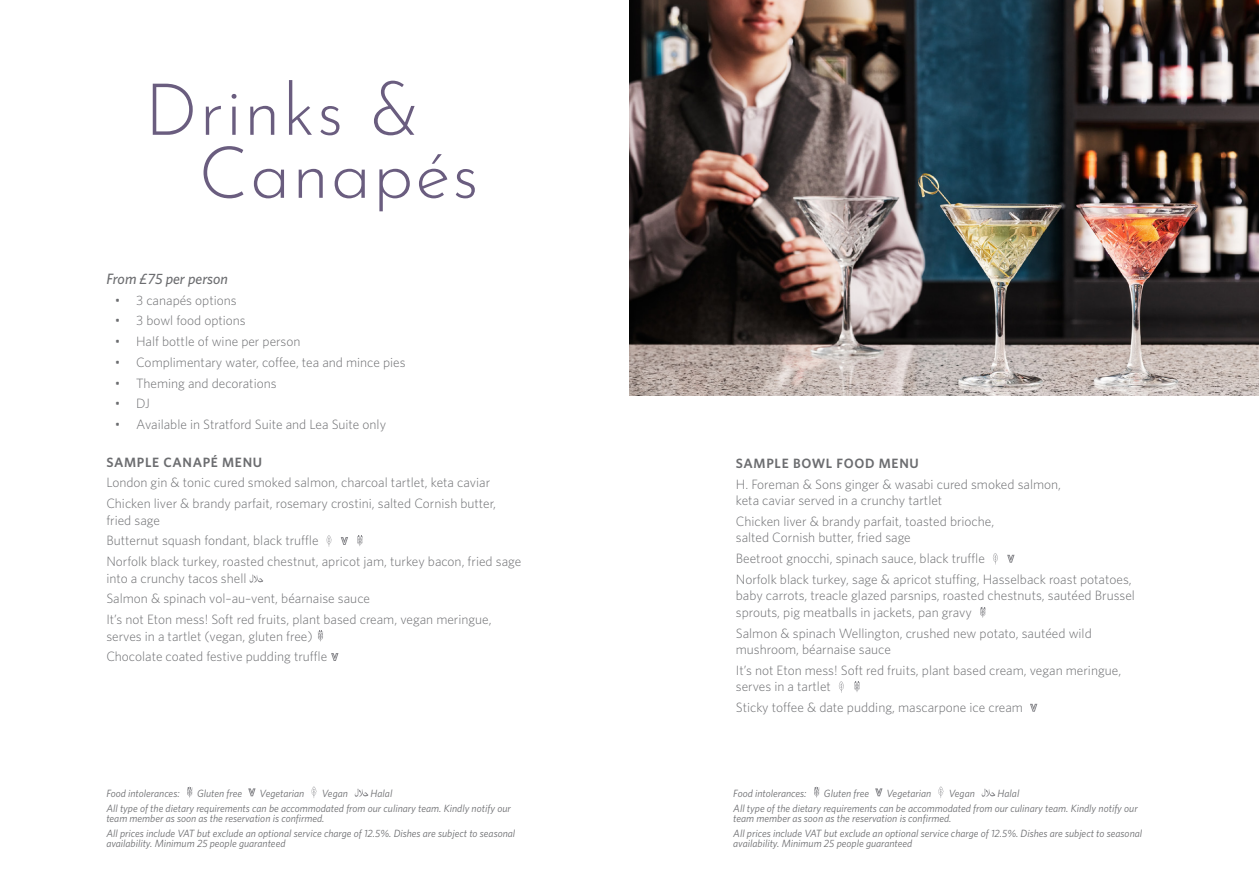
<style>
.page{position:relative;width:1259px;height:893px;background:#fff}
.page>*{position:absolute;margin:0;border:0;box-sizing:border-box;transform-origin:0 0}
.t1{font:300 72px "Josefin Sans";letter-spacing:.025em;color:#6a5d7f}
.t2{font:italic 500 15px "Whitney";color:#6c6d70}
.t3{font:300 13.5px/16.5px "Whitney";color:#6c6d70}
.t4{font:600 13.5px "Whitney";letter-spacing:.05em;color:#6c6d70}
.t5{font:italic 10.5px/10.5px "Whitney";color:#6c6d70}
</style>
<div class="page">
<img style="left:629px;top:0;width:630px;height:395px">
<svg style="left:187px;top:787px;width:5px;height:10px"></svg>
<svg style="left:248px;top:788px;width:7px;height:8px"></svg>
<svg style="left:311px;top:786px;width:5px;height:12px"></svg>
<svg style="left:355px;top:788px;width:13px;height:9px"></svg>
<svg style="left:814px;top:787px;width:5px;height:10px"></svg>
<svg style="left:875px;top:788px;width:7px;height:8px"></svg>
<svg style="left:938px;top:786px;width:5px;height:12px"></svg>
<svg style="left:981px;top:788px;width:14px;height:9px"></svg>
<svg style="left:326px;top:535px;width:5px;height:12px"></svg>
<svg style="left:341px;top:537px;width:7px;height:8px"></svg>
<svg style="left:357px;top:535px;width:5px;height:11px"></svg>
<svg style="left:250px;top:574px;width:13px;height:9px"></svg>
<svg style="left:318px;top:631px;width:5px;height:10px"></svg>
<svg style="left:331px;top:653px;width:7px;height:8px"></svg>
<svg style="left:993px;top:553px;width:5px;height:12px"></svg>
<svg style="left:1007px;top:555px;width:7px;height:8px"></svg>
<svg style="left:980px;top:607px;width:5px;height:11px"></svg>
<svg style="left:838px;top:681px;width:6px;height:12px"></svg>
<svg style="left:854px;top:681px;width:5px;height:11px"></svg>
<svg style="left:1030px;top:704px;width:7px;height:8px"></svg>
<p class="t1" style="left:145px;top:54px;width:277px">Drinks &amp;</p>
<p class="t1" style="left:199px;top:117px;width:281px">Canapés</p>
<p class="t2" style="left:106px;top:269px;width:123px">From £75 per person</p>
<p class="t3" style="left:115px;top:291px;width:123px">• 3 canapés options</p>
<p class="t3" style="left:115px;top:312px;width:132px">• 3 bowl food options</p>
<p class="t3" style="left:115px;top:333px;width:187px">• Half bottle of wine per person</p>
<p class="t3" style="left:115px;top:354px;width:292px">• Complimentary water, coffee, tea and mince pies</p>
<p class="t3" style="left:115px;top:374px;width:163px">• Theming and decorations</p>
<p class="t3" style="left:115px;top:395px;width:37px">• DJ</p>
<p class="t3" style="left:115px;top:416px;width:273px">• Available in Stratford Suite and Lea Suite only</p>
<p class="t4" style="left:106px;top:453px;width:157px">SAMPLE CANAPÉ MENU</p>
<p class="t3" style="left:106px;top:474px;width:385px">London gin &amp; tonic cured smoked salmon, charcoal tartlet, keta caviar</p>
<p class="t3" style="left:106px;top:495px;width:391px">Chicken liver &amp; brandy parfait, rosemary crostini, salted Cornish butter, fried sage</p>
<p class="t3" style="left:106px;top:532px;width:214px">Butternut squash fondant, black truffle</p>
<p class="t3" style="left:106px;top:553px;width:416px">Norfolk black turkey, roasted chestnut, apricot jam, turkey bacon, fried sage into a crunchy tacos shell</p>
<p class="t3" style="left:106px;top:590px;width:265px">Salmon &amp; spinach vol–au–vent, béarnaise sauce</p>
<p class="t3" style="left:106px;top:611px;width:387px">It’s not Eton mess! Soft red fruits, plant based cream, vegan meringue, serves in a tartlet (vegan, gluten free)</p>
<p class="t3" style="left:106px;top:648px;width:222px">Chocolate coated festive pudding truffle</p>
<p class="t5" style="left:106px;top:788px;width:75px">Food intolerances:</p>
<p class="t5" style="left:197px;top:788px;width:47px">Gluten free</p>
<p class="t5" style="left:259px;top:788px;width:46px">Vegetarian</p>
<p class="t5" style="left:322px;top:788px;width:28px">Vegan</p>
<p class="t5" style="left:371px;top:788px;width:23px">Halal</p>
<p class="t5" style="left:106px;top:802px;width:406px">All type of the dietary requirements can be accommodated from our culinary team. Kindly notify our team member as soon as the reservation is confirmed.</p>
<p class="t5" style="left:106px;top:828px;width:410px">All prices include VAT but exclude an optional service charge of 12.5%. Dishes are subject to seasonal availability. Minimum 25 people guaranteed</p>
<p class="t4" style="left:736px;top:454px;width:184px">SAMPLE BOWL FOOD MENU</p>
<p class="t3" style="left:736px;top:475px;width:327px">H. Foreman &amp; Sons ginger &amp; wasabi cured smoked salmon, keta caviar served in a crunchy tartlet</p>
<p class="t3" style="left:736px;top:513px;width:260px">Chicken liver &amp; brandy parfait, toasted brioche, salted Cornish butter, fried sage</p>
<p class="t3" style="left:736px;top:550px;width:251px">Beetroot gnocchi, spinach sauce, black truffle</p>
<p class="t3" style="left:736px;top:571px;width:401px">Norfolk black turkey, sage &amp; apricot stuffing, Hasselback roast potatoes, baby carrots, treacle glazed parsnips, roasted chestnuts, sautéed Brussel sprouts, pig meatballs in jackets, pan gravy</p>
<p class="t3" style="left:736px;top:624px;width:357px">Salmon &amp; spinach Wellington, crushed new potato, sautéed wild mushroom, béarnaise sauce</p>
<p class="t3" style="left:736px;top:662px;width:387px">It’s not Eton mess! Soft red fruits, plant based cream, vegan meringue, serves in a tartlet</p>
<p class="t3" style="left:736px;top:699px;width:289px">Sticky toffee &amp; date pudding, mascarpone ice cream</p>
<p class="t5" style="left:733px;top:788px;width:75px">Food intolerances:</p>
<p class="t5" style="left:824px;top:788px;width:47px">Gluten free</p>
<p class="t5" style="left:886px;top:788px;width:46px">Vegetarian</p>
<p class="t5" style="left:949px;top:788px;width:28px">Vegan</p>
<p class="t5" style="left:997px;top:788px;width:23px">Halal</p>
<p class="t5" style="left:733px;top:802px;width:406px">All type of the dietary requirements can be accommodated from our culinary team. Kindly notify our team member as soon as the reservation is confirmed.</p>
<p class="t5" style="left:733px;top:828px;width:410px">All prices include VAT but exclude an optional service charge of 12.5%. Dishes are subject to seasonal availability. Minimum 25 people guaranteed</p>
</div>
